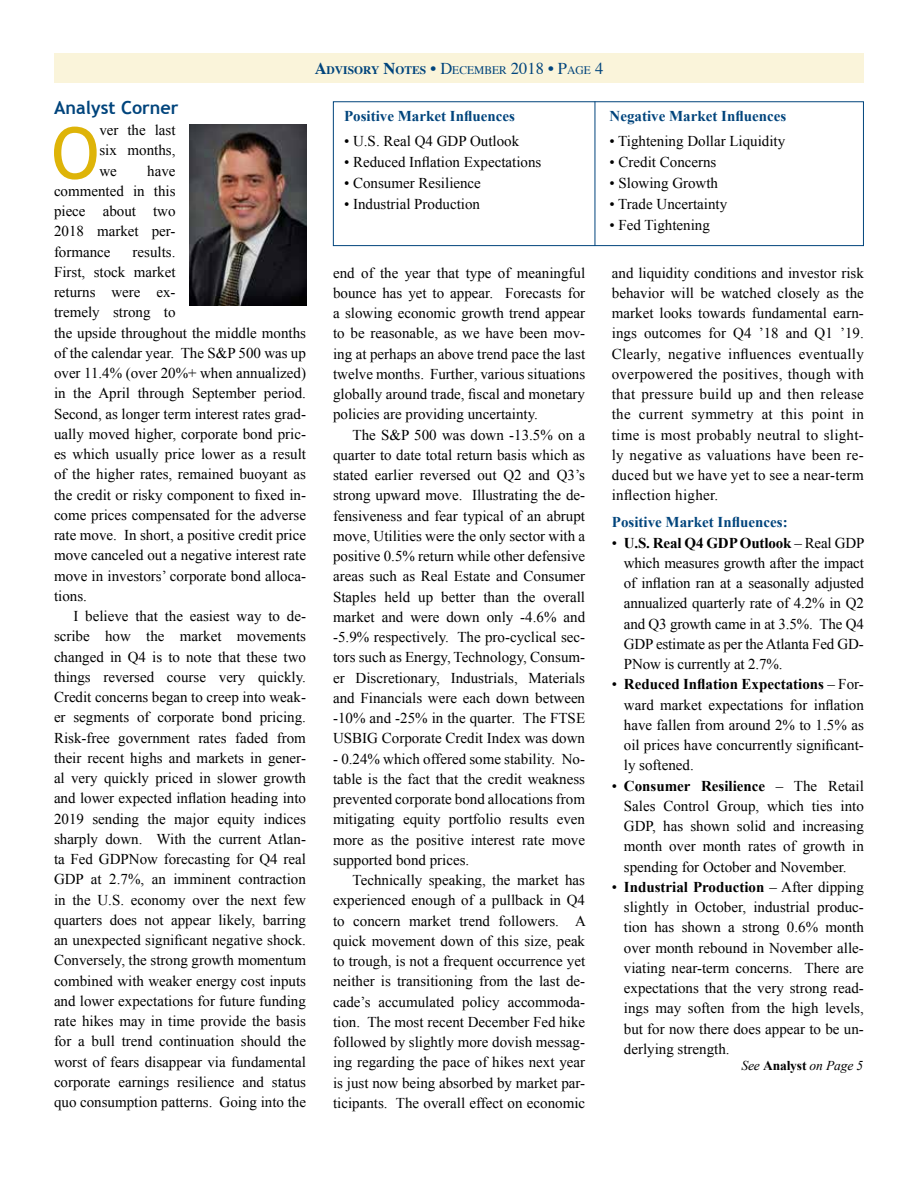
<style>
.page{position:relative;width:918px;height:1188px;background:#fff}
.page>*{position:absolute;margin:0;border:0;box-sizing:border-box;transform-origin:0 0}
.t1{font:71.55px "Trebuchet MS";color:#deb408}
.t2{font:700 18px "Trebuchet MS";color:#00447c}
.t3{font:15px/20.2px "Times New Roman";color:#000;text-align:justify}
.t4{font:700 15px "Times New Roman";color:#00447c}
.t5{font:italic 13.5px "Times New Roman";letter-spacing:-.01em;color:#000}
.t6{font:700 11.55px "Times";color:#00447c}
.s1{font-size:16.5px}
.s2{font-weight:400;font-size:16.5px}
.s3{font-weight:400}
.s4{font-weight:700}
.s5{font-weight:700;font-style:normal}
</style>
<div class="page">
<div style="left:54px;top:54px;width:810px;height:29px;background:#faf4da"></div>
<img style="left:189px;top:125px;width:117px;height:181px">
<div style="left:333px;top:101px;width:531px;height:145px;border:1px solid #00447c"></div>
<hr style="left:595px;top:101px;width:1px;height:145px;background:#00447c">
<p class="t6" style="left:315px;top:59px;width:290px"><span class="s1">A</span>DVISORY <span class="s1">N</span>OTES <span class="s2">• D</span><span class="s3">ECEMBER</span> <span class="s2">2018 • P</span><span class="s3">AGE</span> <span class="s2">4</span></p>
<p class="t2" style="left:54px;top:96px;width:126px">Analyst Corner</p>
<p class="t4" style="left:344px;top:106px;width:172px">Positive Market Influences</p>
<p class="t4" style="left:610px;top:106px;width:178px">Negative Market Influences</p>
<p class="t3" style="left:344px;top:131px;width:177px">• U.S. Real Q4 GDP Outlook</p>
<p class="t3" style="left:610px;top:131px;width:177px">• Tightening Dollar Liquidity</p>
<p class="t3" style="left:344px;top:152px;width:199px">• Reduced Inflation Expectations</p>
<p class="t3" style="left:610px;top:152px;width:108px">• Credit Concerns</p>
<p class="t3" style="left:344px;top:173px;width:138px">• Consumer Resilience</p>
<p class="t3" style="left:610px;top:173px;width:110px">• Slowing Growth</p>
<p class="t3" style="left:344px;top:194px;width:138px">• Industrial Production</p>
<p class="t3" style="left:610px;top:194px;width:119px">• Trade Uncertainty</p>
<p class="t3" style="left:610px;top:215px;width:102px">• Fed Tightening</p>
<h1 class="t1" style="left:51px;top:111px;width:50px">O</h1>
<p class="t3" style="left:99px;top:120px;width:78px">ver the last six months, we</p>
<p class="t3" style="left:54px;top:160px;width:123px;text-indent:93px">have commented in this piece about two 2018 market per&shy;formance</p>
<p class="t3" style="left:54px;top:241px;width:254px;text-align:left;text-indent:79px">results.<br>First, stock market<br>returns were ex-<br>tremely strong to<br>the upside throughout the middle months of the calendar year. The S&amp;P 500 was up over 11.4% (over 20%+ when annualized) in the April through September period.<br>Second, as longer term interest rates grad&shy;ually moved higher, corporate bond pric&shy;es which usually price lower as a result of the higher rates, remained buoyant as the credit or risky component to fixed in&shy;come prices compensated for the adverse rate move. In short, a positive credit price move canceled out a negative interest rate move in investors’ corporate bond alloca&shy;tions.</p>
<p class="t3" style="left:54px;top:606px;width:254px;text-indent:20px">I believe that the easiest way to de&shy;scribe how the market movements changed in Q4 is to note that these two things reversed course very quickly.<br>Credit concerns began to creep into weak&shy;er segments of corporate bond pricing.<br>Risk-free government rates faded from their recent highs and markets in gener&shy;al very quickly priced in slower growth and lower expected inflation heading into 2019 sending the major equity indices sharply down. With the current Atlan&shy;ta Fed GDPNow forecasting for Q4 real GDP at 2.7%, an imminent contraction in the U.S. economy over the next few quarters does not appear likely, barring an unexpected significant negative shock.<br>Conversely, the strong growth momentum combined with weaker energy cost inputs and lower expectations for future funding rate hikes may in time provide the basis for a bull trend continuation should the worst of fears disappear via fundamental corporate earnings resilience and status quo consumption patterns. Going into the</p>
<p class="t3" style="left:333px;top:262px;width:254px">end of the year that type of meaningful bounce has yet to appear. Forecasts for a slowing economic growth trend appear to be reasonable, as we have been mov&shy;ing at perhaps an above trend pace the last twelve months. Further, various situations globally around trade, fiscal and monetary policies are providing uncertainty.</p>
<p class="t3" style="left:333px;top:424px;width:254px;text-indent:20px">The S&amp;P 500 was down -13.5% on a quarter to date total return basis which as stated earlier reversed out Q2 and Q3’s strong upward move. Illustrating the de&shy;fensiveness and fear typical of an abrupt move, Utilities were the only sector with a positive 0.5% return while other defensive areas such as Real Estate and Consumer Staples held up better than the overall market and were down only -4.6% and -5.9% respectively. The pro-cyclical sec&shy;tors such as Energy, Technology, Consum&shy;er Discretionary, Industrials, Materials and Financials were each down between -10% and -25% in the quarter. The FTSE USBIG Corporate Credit Index was down</p>
<p class="t3" style="left:333px;top:748px;width:254px">- 0.24% which offered some stability. No&shy;table is the fact that the credit weakness prevented corporate bond allocations from mitigating equity portfolio results even more as the positive interest rate move supported bond prices.</p>
<p class="t3" style="left:333px;top:870px;width:254px;text-indent:20px">Technically speaking, the market has experienced enough of a pullback in Q4 to concern market trend followers. A quick movement down of this size, peak to trough, is not a frequent occurrence yet neither is transitioning from the last de&shy;cade’s accumulated policy accommoda&shy;tion. The most recent December Fed hike followed by slightly more dovish messag&shy;ing regarding the pace of hikes next year is just now being absorbed by market par&shy;ticipants. The overall effect on economic</p>
<p class="t3" style="left:612px;top:262px;width:254px">and liquidity conditions and investor risk behavior will be watched closely as the market looks towards fundamental earn&shy;ings outcomes for Q4 ’18 and Q1 ’19.<br>Clearly, negative influences eventually overpowered the positives, though with that pressure build up and then release the current symmetry at this point in time is most probably neutral to slight&shy;ly negative as valuations have been re&shy;duced but we have yet to see a near-term inflection higher.</p>
<p class="t4" style="left:612px;top:512px;width:177px">Positive Market Influences:</p>
<p class="t3" style="left:624px;top:532px;width:242px;text-indent:-12px">• <span class="s4">U.S. Real Q4 GDP Outlook</span> – Real GDP which measures growth after the impact of inflation ran at a seasonally adjusted annualized quarterly rate of 4.2% in Q2 and Q3 growth came in at 3.5%. The Q4<br>GDP estimate as per the Atlanta Fed GD-PNow is currently at 2.7%.</p>
<p class="t3" style="left:624px;top:674px;width:242px;text-indent:-12px">• <span class="s4">Reduced Inflation Expectations</span> – For&shy;ward market expectations for inflation have fallen from around 2% to 1.5% as oil prices have concurrently significant&shy;ly softened.</p>
<p class="t3" style="left:624px;top:775px;width:242px;text-indent:-12px">• <span class="s4">Consumer Resilience</span> – The Retail Sales Control Group, which ties into GDP, has shown solid and increasing month over month rates of growth in spending for October and November.</p>
<p class="t3" style="left:624px;top:876px;width:242px;text-indent:-12px">• <span class="s4">Industrial Production</span> – After dipping slightly in October, industrial produc&shy;tion has shown a strong 0.6% month over month rebound in November alle&shy;viating near-term concerns. There are expectations that the very strong read&shy;ings may soften from the high levels, but for now there does appear to be un&shy;derlying strength.</p>
<p class="t5" style="left:742px;top:1057px;width:123px">See <span class="s5">Analyst</span> on Page 5</p>
</div>
